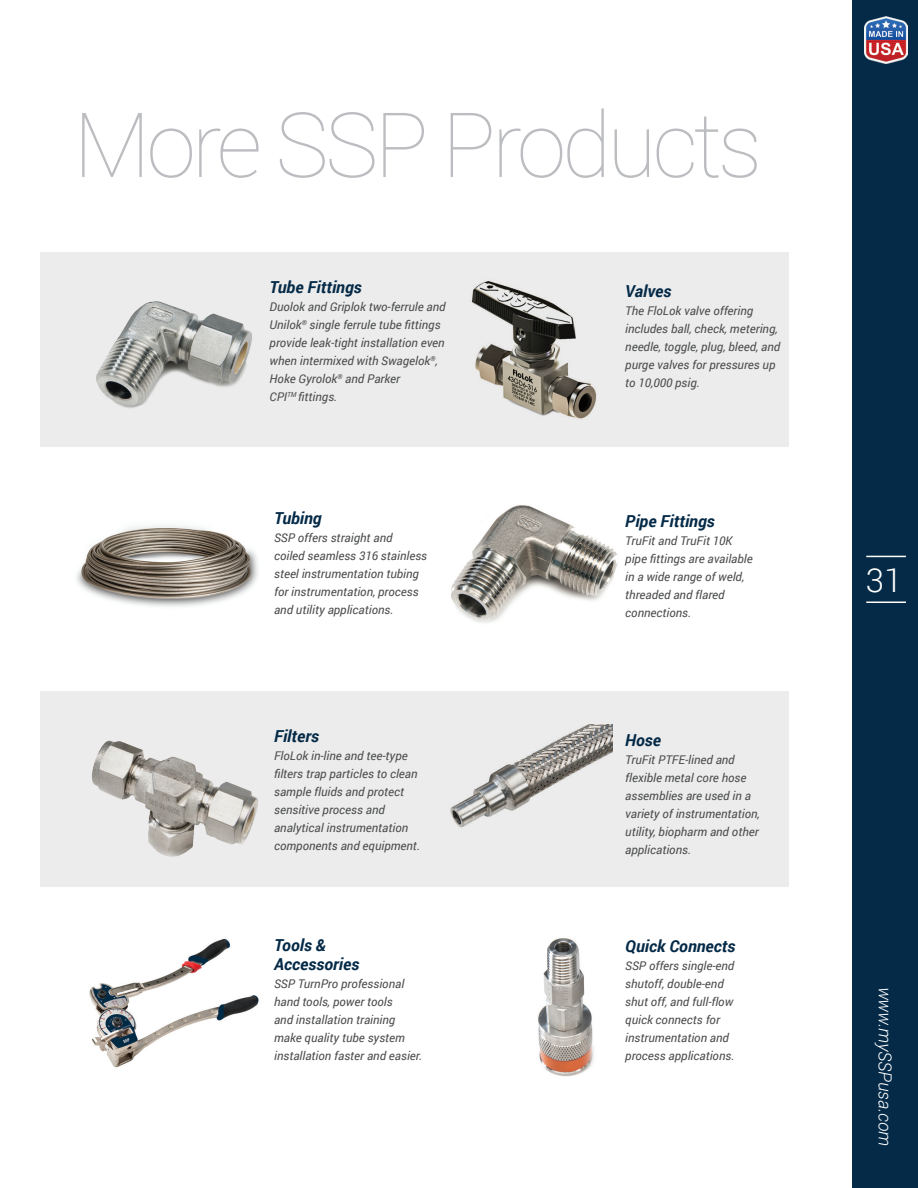
<style>
.page{position:relative;width:918px;height:1188px;background:#fff}
.page>*{position:absolute;margin:0;border:0;box-sizing:border-box;transform-origin:0 0}
.t1{font:100 90px "Roboto";letter-spacing:-.045em;color:#bcbdc0}
.t2{font:300 33px "Roboto";color:#fff}
.t3{font:italic 300 18px "Roboto";color:#fff}
.t4{font:italic 700 16.5px "Roboto";color:#042a47}
.t5{font:italic 12px/18px "Roboto";color:#4b4c4d}
</style>
<div class="page">
<div style="left:40px;top:253px;width:749px;height:194px;background:#ececec"></div>
<div style="left:40px;top:691px;width:749px;height:196px;background:#ececec"></div>
<img style="left:76px;top:525px;width:182px;height:82px">
<img style="left:89px;top:938px;width:170px;height:130px">
<img style="left:96px;top:301px;width:156px;height:107px">
<img style="left:471px;top:280px;width:126px;height:139px">
<img style="left:451px;top:505px;width:167px;height:118px">
<img style="left:538px;top:938px;width:56px;height:139px">
<img style="left:92px;top:740px;width:166px;height:117px">
<img style="left:450px;top:724px;width:163px;height:104px">
<div style="left:853px;top:0;width:65px;height:1188px;background:#042a47"></div>
<hr style="left:866px;top:556px;width:40px;height:1px;background:#fff">
<hr style="left:866px;top:602px;width:40px;height:1px;background:#fff">
<img style="left:864px;top:16px;width:44px;height:48px">
<p class="t1" style="left:73px;top:83px;width:691px">More SSP Products</p>
<p class="t4" style="left:270px;top:275px;width:94px">Tube Fittings</p>
<p class="t5" style="left:270px;top:297px;width:178px">Duolok and Griplok two-ferrule and<br>Unilok<sup>®</sup> single ferrule tube fittings provide leak-tight installation even when intermixed with Swagelok<sup>®</sup>,<br>Hoke Gyrolok<sup>®</sup> and Parker<br>CPI<sup>TM</sup> fittings.</p>
<p class="t4" style="left:274px;top:506px;width:49px">Tubing</p>
<p class="t5" style="left:274px;top:528px;width:120px">SSP offers straight and</p>
<p class="t5" style="left:274px;top:546px;width:155px">coiled seamless 316 stainless</p>
<p class="t5" style="left:274px;top:564px;width:146px">steel instrumentation tubing</p>
<p class="t5" style="left:274px;top:582px;width:146px">for instrumentation, process</p>
<p class="t5" style="left:274px;top:600px;width:121px">and utility applications.</p>
<p class="t4" style="left:274px;top:724px;width:47px">Filters</p>
<p class="t5" style="left:274px;top:746px;width:147px">FloLok in-line and tee-type filters trap particles to clean sample fluids and protect sensitive process and analytical instrumentation components and equipment.</p>
<p class="t4" style="left:274px;top:933px;width:54px">Tools &amp;</p>
<p class="t4" style="left:274px;top:953px;width:87px">Accessories</p>
<p class="t5" style="left:274px;top:975px;width:150px">SSP TurnPro professional hand tools, power tools<br>and installation training make quality tube system installation faster and easier.</p>
<p class="t4" style="left:625px;top:280px;width:48px">Valves</p>
<p class="t5" style="left:625px;top:301px;width:157px">The FloLok valve offering includes ball, check, metering, needle, toggle, plug, bleed, and purge valves for pressures up to 10,000 psig.</p>
<p class="t4" style="left:625px;top:510px;width:91px">Pipe Fittings</p>
<p class="t5" style="left:625px;top:532px;width:129px">TruFit and TruFit 10K pipe fittings are available in a wide range of weld, threaded and flared connections.</p>
<p class="t4" style="left:625px;top:729px;width:37px">Hose</p>
<p class="t5" style="left:625px;top:751px;width:136px">TruFit PTFE-lined and flexible metal core hose assemblies are used in a variety of instrumentation, utility, biopharm and other applications.</p>
<p class="t4" style="left:625px;top:935px;width:112px">Quick Connects</p>
<p class="t5" style="left:625px;top:957px;width:111px">SSP offers single-end shutoff, double-end shut off, and full-flow quick connects for instrumentation and process applications.</p>
<p class="t2" style="left:866px;top:557px;width:38px">31</p>
<p class="t3" style="left:898px;top:987px;width:161px;rotate:90deg">www.mySSPusa.com</p>
</div>
